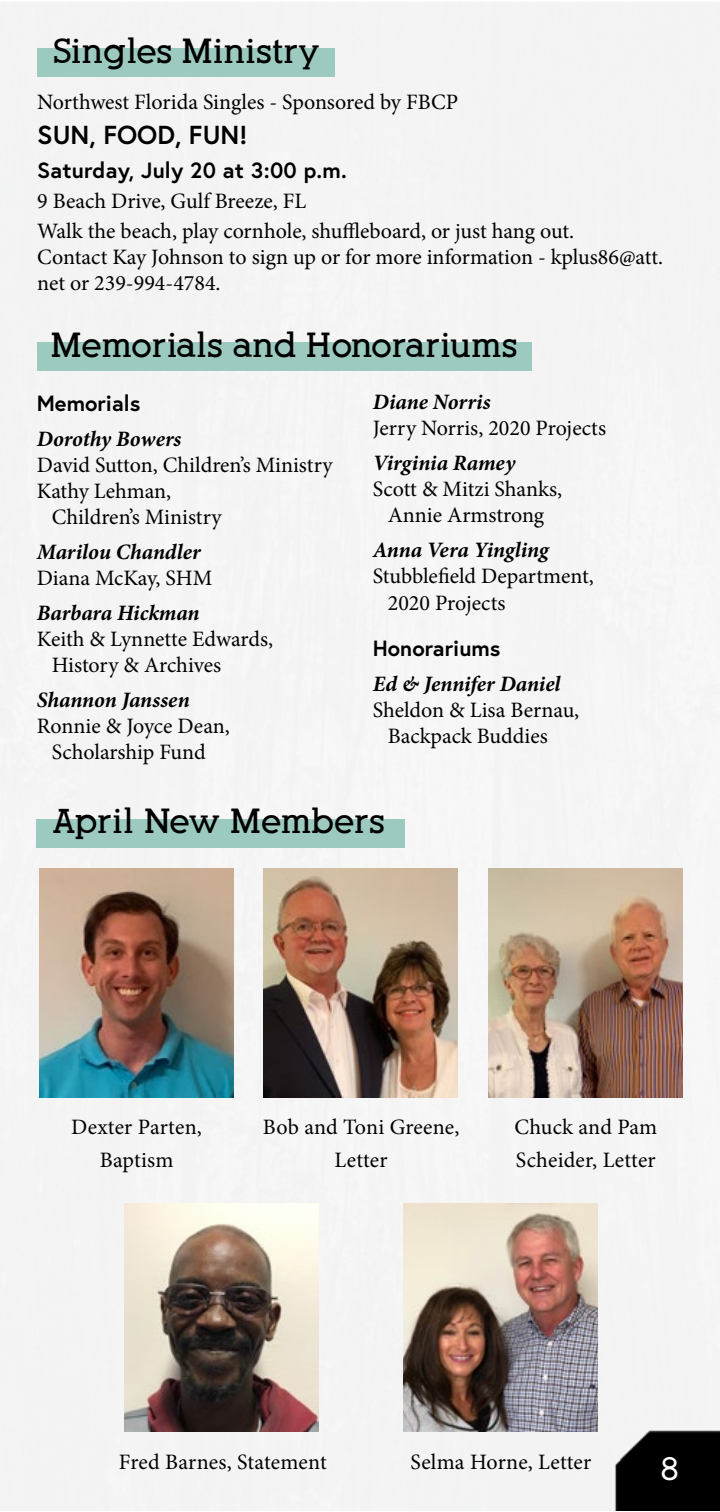
<style>
.page{position:relative;width:720px;height:1512px;background:#fff}
.page>*{position:absolute;margin:0;border:0;box-sizing:border-box;transform-origin:0 0}
.t1{font:700 34px "Alexandria FLF";letter-spacing:.01em;color:#000}
.t2{font:700 32px "Alexandria FLF";color:#fff}
.t3{font:700 26px "Europa";color:#000}
.t4{font:22px/26px "Minion Pro";color:#000}
.t5{font:italic 700 22px "Minion Pro";letter-spacing:-.005em;color:#000}
.t6{font:700 22px "Europa";color:#000}
</style>
<div class="page">
<div style="left:0;top:2px;width:720px;height:1509px;background:#f4f4f4"></div>
<div style="left:37px;top:819px;width:368px;height:29px;background:#9ccac0"></div>
<img style="left:125px;top:1203px;width:194px;height:229px">
<img style="left:404px;top:1203px;width:194px;height:229px">
<img style="left:40px;top:869px;width:194px;height:228px">
<img style="left:489px;top:869px;width:194px;height:228px">
<img style="left:264px;top:869px;width:194px;height:228px">
<div style="left:37px;top:342px;width:495px;height:29px;background:#9ccac0"></div>
<div style="left:37px;top:49px;width:298px;height:28px;background:#9ccac0"></div>
<h1 class="t1" style="left:53px;top:33px;width:268px">Singles Ministry</h1>
<p class="t4" style="left:37px;top:89px;width:422px">Northwest Florida Singles - Sponsored by FBCP</p>
<p class="t3" style="left:37px;top:117px;width:212px">SUN, FOOD, FUN!</p>
<p class="t6" style="left:37px;top:155px;width:311px">Saturday, July 20 at 3:00 p.m.</p>
<p class="t4" style="left:37px;top:186px;width:539px;line-height:30px">9 Beach Drive, Gulf Breeze, FL<br>Walk the beach, play cornhole, shuffleboard, or just hang out.</p>
<p class="t4" style="left:37px;top:244px;width:627px">Contact Kay Johnson to sign up or for more information - kplus86@att. net or 239-994-4784.</p>
<h1 class="t1" style="left:51px;top:327px;width:468px">Memorials and Honorariums</h1>
<p class="t6" style="left:37px;top:388px;width:105px">Memorials</p>
<p class="t5" style="left:37px;top:423px;width:146px">Dorothy Bowers</p>
<p class="t4" style="left:37px;top:452px;width:297px">David Sutton, Children’s Ministry</p>
<p class="t4" style="left:37px;top:478px;width:136px">Kathy Lehman,</p>
<p class="t4" style="left:52px;top:504px;width:171px">Children’s Ministry</p>
<p class="t5" style="left:37px;top:536px;width:166px">Marilou Chandler</p>
<p class="t4" style="left:37px;top:565px;width:177px">Diana McKay, SHM</p>
<p class="t5" style="left:37px;top:597px;width:164px">Barbara Hickman</p>
<p class="t4" style="left:52px;top:626px;width:223px;text-indent:-15px">Keith &amp; Lynnette Edwards,<br>History &amp; Archives</p>
<p class="t5" style="left:37px;top:684px;width:154px">Shannon Janssen</p>
<p class="t4" style="left:37px;top:713px;width:195px;text-align:center">Ronnie &amp; Joyce Dean,<br>Scholarship Fund</p>
<p class="t5" style="left:373px;top:387px;width:119px">Diane Norris</p>
<p class="t4" style="left:373px;top:416px;width:235px">Jerry Norris, 2020 Projects</p>
<p class="t5" style="left:373px;top:448px;width:144px">Virginia Ramey</p>
<p class="t4" style="left:373px;top:477px;width:191px;text-align:center">Scott &amp; Mitzi Shanks,<br>Annie Armstrong</p>
<p class="t5" style="left:373px;top:535px;width:178px">Anna Vera Yingling</p>
<p class="t4" style="left:388px;top:564px;width:208px;text-indent:-15px">Stubblefield Department,<br>2020 Projects</p>
<p class="t6" style="left:373px;top:633px;width:129px">Honorariums</p>
<p class="t5" style="left:373px;top:668px;width:189px">Ed &amp; Jennifer Daniel</p>
<p class="t4" style="left:388px;top:697px;width:193px;text-indent:-15px">Sheldon &amp; Lisa Bernau,<br>Backpack Buddies</p>
<h1 class="t1" style="left:52px;top:804px;width:334px">April New Members</h1>
<p class="t4" style="left:71px;top:1111px;width:132px;line-height:33.2px;text-align:center">Dexter Parten,<br>Baptism</p>
<p class="t4" style="left:514px;top:1111px;width:144px;line-height:33.2px">Chuck and Pam<br>Scheider, Letter</p>
<p class="t4" style="left:263px;top:1111px;width:198px;line-height:33.2px;text-align:center">Bob and Toni Greene,<br>Letter</p>
<p class="t4" style="left:119px;top:1449px;width:209px">Fred Barnes, Statement</p>
<p class="t4" style="left:411px;top:1449px;width:182px">Selma Horne, Letter</p>
<h2 class="t2" style="left:660px;top:1452px;width:20px">8</h2>
</div>
